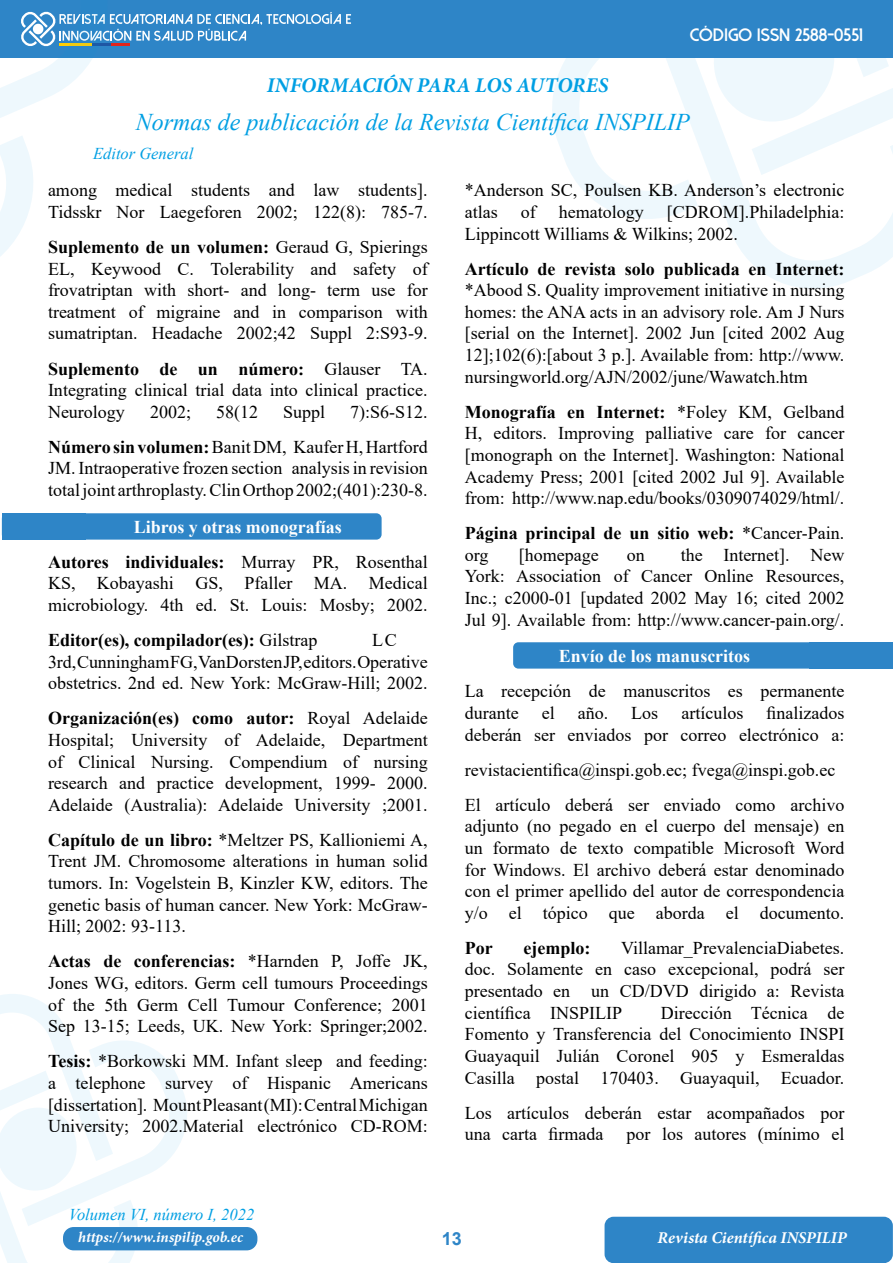
<style>
.page{position:relative;width:893px;height:1263px;background:#fff}
.page>*{position:absolute;margin:0;border:0;box-sizing:border-box;transform-origin:0 0}
.t1{font:italic 24px "Times New Roman";color:#009fe3}
.t2{font:italic 700 21px "Minion Pro";letter-spacing:-.01em;color:#009fe3}
.t3{font:18px/21.6px "Times New Roman";color:#000;text-align:justify}
.t4{font:700 18px/21.6px "Times New Roman";color:#000}
.t5{font:700 18px/35.1px "Times New Roman";color:#fff;text-align:center}
.t6{font:800 18px "Dolce Vita";color:#fff}
.t7{font:700 18px "Arial";color:#2e85c7}
.t8{font:italic 16.5px "Times New Roman";color:#009fe3}
.t9{font:italic 700 16.5px "Minion Pro";color:#fff}
.t10{font:italic 700 15px "Minion Pro";color:#fff}
.s1{font-weight:700}
.s2{color:#000}
.s3{font-weight:400;color:#000}
.s4{font-weight:400}
</style>
<div class="page">
<svg style="left:540px;top:57px;width:122px;height:162px"></svg>
<svg style="left:613px;top:57px;width:49px;height:118px"></svg>
<svg style="left:662px;top:57px;width:231px;height:232px"></svg>
<div style="left:0;top:0;width:893px;height:57px;background:#2e85c7"></div>
<svg style="left:0;top:994px;width:195px;height:269px"></svg>
<div style="left:605px;top:1217px;width:288px;height:46px;background:#2e85c7;border-radius:9px"></div>
<div style="left:63px;top:1227px;width:194px;height:23px;background:#2e85c7;border-radius:11px"></div>
<svg style="left:0;top:11px;width:351px;height:245px"></svg>
<hr style="left:0;top:0;width:1px;height:57px;background:#2e85c7">
<div style="left:2px;top:513px;width:380px;height:27px;background:#2e85c7;border-radius:5px"></div>
<svg style="left:2px;top:513px;width:3px;height:27px"></svg>
<div style="left:513px;top:642px;width:380px;height:27px;background:#2e85c7;border-radius:5px"></div>
<div style="left:809px;top:642px;width:84px;height:27px;background:#2e85c7"></div>
<p class="t6" style="left:690px;top:26px;width:175px">Código ISSN 2588-0551</p>
<p class="t2" style="left:267px;top:71px;width:343px">INFORMACIÓN PARA LOS AUTORES</p>
<h1 class="t1" style="left:136px;top:106px;width:555px">Normas de publicación de la Revista Científica INSPILIP</h1>
<p class="t8" style="left:93px;top:142px;width:102px">Editor General</p>
<p class="t3" style="left:48px;top:179px;width:381px">among medical students and law students].<br>Tidsskr Nor Laegeforen 2002; 122(8): 785-7.</p>
<p class="t3" style="left:48px;top:236px;width:381px"><span class="s1">Suplemento de un volumen:</span> Geraud G, Spierings EL, Keywood C. Tolerability and safety of frovatriptan with short- and long- term use for treatment of migraine and in comparison with sumatriptan. Headache 2002;42 Suppl 2:S93-9.</p>
<p class="t3" style="left:48px;top:357px;width:381px"><span class="s1">Suplemento de un número:</span> Glauser TA.<br>Integrating clinical trial data into clinical practice.<br>Neurology</p>
<p class="t3" style="left:48px;top:394px;width:381px;line-height:35.1px;text-align:right">7):S6-S12.<br><span class="s1">Número sin volumen:</span> Banit DM, Kaufer H, Hartford</p>
<p class="t3" style="left:48px;top:457px;width:381px">JM. Intraoperative frozen section analysis in revision total joint arthroplasty. Clin Orthop 2002;(401):230-8.</p>
<p class="t5" style="left:48px;top:508px;width:381px">Libros y otras monografías<br><span class="s2">Autores individuales:</span> <span class="s3">Murray PR, Rosenthal</span></p>
<p class="t3" style="left:48px;top:572px;width:381px">KS, Kobayashi GS, Pfaller MA. Medical microbiology. 4th ed. St. Louis: Mosby; 2002.</p>
<p class="t4" style="left:48px;top:629px;width:271px">Editor(es), compilador(es): <span class="s4">Gilstrap</span></p>
<p class="t3" style="left:150px;top:400px;width:43px">2002;</p>
<p class="t3" style="left:216px;top:400px;width:43px">58(12</p>
<p class="t3" style="left:283px;top:400px;width:44px">Suppl</p>
<p class="t3" style="left:48px;top:629px;width:381px;text-align:left;text-indent:324px">LC<br>3rd, Cunningham FG, VanDorsten JP, editors. Operative obstetrics. 2nd ed. New York: McGraw-Hill; 2002.</p>
<p class="t3" style="left:48px;top:707px;width:381px"><span class="s1">Organización(es) como autor:</span> Royal Adelaide Hospital; University of Adelaide, Department of Clinical Nursing. Compendium of nursing research and practice development, 1999- 2000.<br>Adelaide (Australia): Adelaide University ;2001.</p>
<p class="t3" style="left:48px;top:828px;width:381px"><span class="s1">Capítulo de un libro:</span> *Meltzer PS, Kallioniemi A, Trent JM. Chromosome alterations in human solid tumors. In: Vogelstein B, Kinzler KW, editors. The genetic basis of human cancer. New York: McGraw-Hill; 2002: 93-113.</p>
<p class="t3" style="left:48px;top:950px;width:381px"><span class="s1">Actas de conferencias:</span> *Harnden P, Joffe JK, Jones WG, editors. Germ cell tumours Proceedings of the 5th Germ Cell Tumour Conference; 2001<br>Sep 13-15; Leeds, UK. New York: Springer;2002.</p>
<p class="t3" style="left:48px;top:1050px;width:381px"><span class="s1">Tesis:</span> *Borkowski MM. Infant sleep and feeding: a telephone survey of Hispanic Americans [dissertation]. Mount Pleasant (MI): Central Michigan University; 2002.Material electrónico CD-ROM:</p>
<p class="t3" style="left:465px;top:179px;width:381px">*Anderson SC, Poulsen KB. Anderson’s electronic atlas</p>
<p class="t3" style="left:465px;top:200px;width:381px;text-indent:202px">[CDROM].Philadelphia:<br>Lippincott Williams &amp; Wilkins; 2002.</p>
<p class="t4" style="left:465px;top:257px;width:381px">Artículo de revista solo publicada en Internet:</p>
<p class="t3" style="left:465px;top:279px;width:381px">*Abood S. Quality improvement initiative in nursing homes: the ANA acts in an advisory role. Am J Nurs [serial on the Internet]. 2002 Jun [cited 2002 Aug 12];102(6):[about 3 p.]. Available from: http://www. nursingworld.org/AJN/2002/june/Wawatch.htm</p>
<p class="t3" style="left:465px;top:400px;width:381px"><span class="s1">Monografía en Internet:</span> *Foley KM, Gelband H, editors. Improving palliative care for cancer [monograph on the Internet]. Washington: National Academy Press; 2001 [cited 2002 Jul 9]. Available from: http://www.nap.edu/books/0309074029/html/.</p>
<p class="t4" style="left:465px;top:522px;width:381px">Página principal de un sitio web: <span class="s4">*Cancer-Pain. org</span></p>
<p class="t3" style="left:521px;top:200px;width:16px">of</p>
<p class="t3" style="left:559px;top:200px;width:86px">hematology</p>
<p class="t3" style="left:465px;top:543px;width:381px;text-indent:216px">the Internet]. New York: Association of Cancer Online Resources, Inc.; c2000-01 [updated 2002 May 16; cited 2002<br>Jul 9]. Available from: http://www.cancer-pain.org/.</p>
<p class="t5" style="left:559px;top:638px;width:193px">Envío de los manuscritos</p>
<p class="t3" style="left:465px;top:680px;width:381px">La recepción de manuscritos es permanente durante</p>
<p class="t3" style="left:519px;top:543px;width:81px">[homepage</p>
<p class="t3" style="left:627px;top:543px;width:19px">on</p>
<p class="t3" style="left:465px;top:701px;width:381px;text-align:right">finalizados<br>deberán ser enviados por correo electrónico a:</p>
<p class="t3" style="left:465px;top:751px;width:381px;line-height:35.1px">revistacientifica@inspi.gob.ec; fvega@inspi.gob.ec<br>El artículo deberá ser enviado como archivo</p>
<p class="t3" style="left:465px;top:815px;width:381px">adjunto (no pegado en el cuerpo del mensaje) en un formato de texto compatible Microsoft Word for Windows. El archivo deberá estar denominado con el primer apellido del autor de correspondencia y/o el tópico que aborda el documento.</p>
<p class="t4" style="left:465px;top:936px;width:29px">Por</p>
<p class="t4" style="left:523px;top:936px;width:68px">ejemplo:</p>
<p class="t3" style="left:542px;top:701px;width:14px">el</p>
<p class="t3" style="left:578px;top:701px;width:32px">año.</p>
<p class="t3" style="left:631px;top:701px;width:29px">Los</p>
<p class="t3" style="left:681px;top:701px;width:63px">artículos</p>
<p class="t3" style="left:465px;top:936px;width:381px;text-indent:156px">Villamar_PrevalenciaDiabetes. doc. Solamente en caso excepcional, podrá ser presentado en un CD/DVD dirigido a: Revista científica INSPILIP</p>
<p class="t3" style="left:465px;top:1001px;width:381px;text-indent:196px">Dirección Técnica de Fomento y Transferencia del Conocimiento INSPI Guayaquil Julián Coronel 905 y Esmeraldas Casilla postal 170403. Guayaquil, Ecuador.</p>
<p class="t3" style="left:465px;top:1101px;width:381px">Los artículos deberán estar acompañados por una carta firmada</p>
<p class="t3" style="left:626px;top:1123px;width:219px">por los autores (mínimo el</p>
<p class="t8" style="left:69px;top:1203px;width:187px">Volumen VI, número I, 2022</p>
<p class="t10" style="left:78px;top:1227px;width:166px">https://www.inspilip.gob.ec</p>
<p class="t7" style="left:442px;top:1226px;width:22px">13</p>
<p class="t9" style="left:658px;top:1226px;width:191px">Revista Científica INSPILIP</p>
</div>
